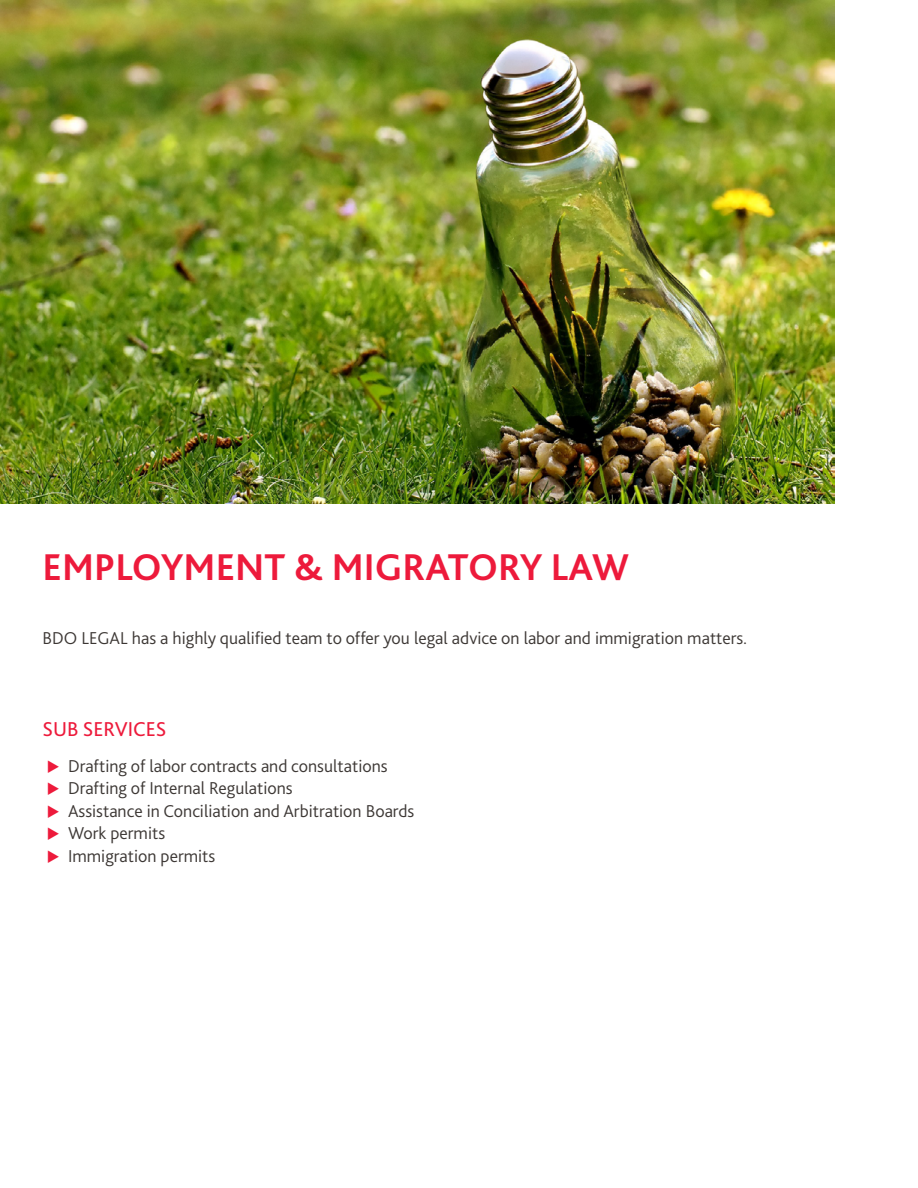
<style>
.page{position:relative;width:918px;height:1188px;background:#fff}
.page>*{position:absolute;margin:0;border:0;box-sizing:border-box;transform-origin:0 0}
.t1{font:700 39px "Bliss Pro";color:#ed1a3b}
.t2{font:21px "Bliss Pro";color:#ed1a3b}
.t3{font:300 18px/22.5px "Bliss Pro";color:#3c3734}
</style>
<div class="page">
<img style="left:0;top:0;width:834px;height:504px">
<h1 class="t1" style="left:43px;top:543px;width:588px">EMPLOYMENT &amp; MIGRATORY LAW</h1>
<p class="t3" style="left:43px;top:626px;width:706px">BDO LEGAL has a highly qualified team to offer you legal advice on labor and immigration matters.</p>
<p class="t2" style="left:43px;top:716px;width:125px">SUB SERVICES</p>
<p class="t3" style="left:68px;top:754px;width:348px">Drafting of labor contracts and consultations Drafting of Internal Regulations<br>Assistance in Conciliation and Arbitration Boards Work permits<br>Immigration permits</p>
</div>
